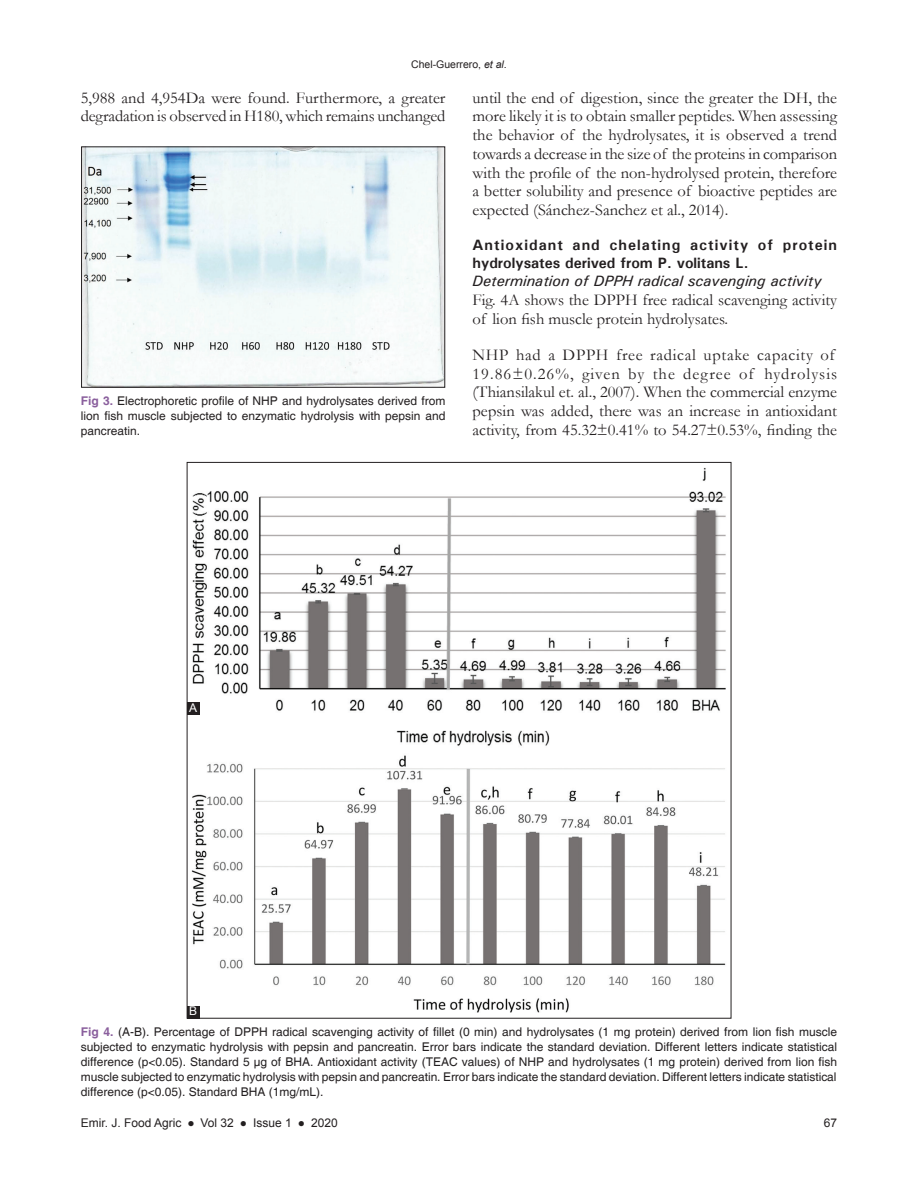
<style>
.page{position:relative;width:918px;height:1188px;background:#fff}
.page>*{position:absolute;margin:0;border:0;box-sizing:border-box;transform-origin:0 0}
.TX{font:16.5px/18.8px "Garamond";color:#231f20}
.t1{font:700 15px/18px "Univers";letter-spacing:.07em;color:#231f20}
.t2{font:italic 500 15px "Univers";color:#231f20}
.FGC{font:12px/15px "Helvetica";color:#231f20;text-align:justify}
.t3{font:12px "Arial";color:#231f20}
.LABEL{font:12px "Arial";color:#fff}
.t4{font:10.5px "Arial";color:#231f20}
.s1{font-style:italic}
.s2{font-weight:700;color:#8a5f9d}
</style>
<div class="page">
<img style="left:83px;top:149px;width:360px;height:236px">
<div style="left:81px;top:147px;width:364px;height:240px;border:1px solid #231f20"></div>
<img style="left:191px;top:467px;width:535px;height:546px">
<div style="left:187px;top:702px;width:13px;height:13px;background:#231f20"></div>
<div style="left:187px;top:1006px;width:13px;height:12px;background:#231f20"></div>
<p class="t4" style="left:411px;top:58px;width:97px">Chel-Guerrero, <span class="s1">et al</span>.</p>
<p class="TX" style="left:81px;top:88px;width:366px">5,988 and 4,954Da were found. Furthermore, a greater degradation is observed in H180, which remains unchanged</p>
<p class="FGC" style="left:81px;top:394px;width:366px"><span class="s2">Fig 3.</span> Electrophoretic profile of NHP and hydrolysates derived from lion fish muscle subjected to enzymatic hydrolysis with pepsin and pancreatin.</p>
<p class="TX" style="left:472px;top:88px;width:366px;text-align:justify">until the end of digestion, since the greater the DH, the more likely it is to obtain smaller peptides. When assessing the behavior of the hydrolysates, it is observed a trend towards a decrease in the size of the proteins in comparison with the profile of the non-hydrolysed protein, therefore a better solubility and presence of bioactive peptides are expected (Sánchez-Sanchez et al., 2014).</p>
<h2 class="t1" style="left:472px;top:236px;width:366px">Antioxidant and chelating activity of protein hydrolysates derived from P. volitans L.</h2>
<h3 class="t2" style="left:472px;top:271px;width:351px">Determination of DPPH radical scavenging activity</h3>
<p class="TX" style="left:472px;top:290px;width:366px">Fig. 4A shows the DPPH free radical scavenging activity of lion fish muscle protein hydrolysates.</p>
<p class="TX" style="left:472px;top:345px;width:366px">NHP had a DPPH free radical uptake capacity of 19.86±0.26%, given by the degree of hydrolysis (Thiansilakul et. al., 2007). When the commercial enzyme pepsin was added, there was an increase in antioxidant activity, from 45.32±0.41% to 54.27±0.53%, finding the</p>
<p class="LABEL" style="left:189px;top:700px;width:10px">A</p>
<p class="LABEL" style="left:189px;top:1003px;width:10px">B</p>
<p class="FGC" style="left:81px;top:1025px;width:758px"><span class="s2">Fig 4.</span> (A-B). Percentage of DPPH radical scavenging activity of fillet (0 min) and hydrolysates (1 mg protein) derived from lion fish muscle subjected to enzymatic hydrolysis with pepsin and pancreatin. Error bars indicate the standard deviation. Different letters indicate statistical difference (p&lt;0.05). Standard 5 µg of BHA. Antioxidant activity (TEAC values) of NHP and hydrolysates (1 mg protein) derived from lion fish muscle subjected to enzymatic hydrolysis with pepsin and pancreatin. Error bars indicate the standard deviation. Different letters indicate statistical difference (p&lt;0.05). Standard BHA (1mg/mL).</p>
<p class="t3" style="left:81px;top:1115px;width:259px">Emir. J. Food Agric ● Vol 32 ● Issue 1 ● 2020</p>
<p class="t3" style="left:824px;top:1115px;width:15px">67</p>
</div>
